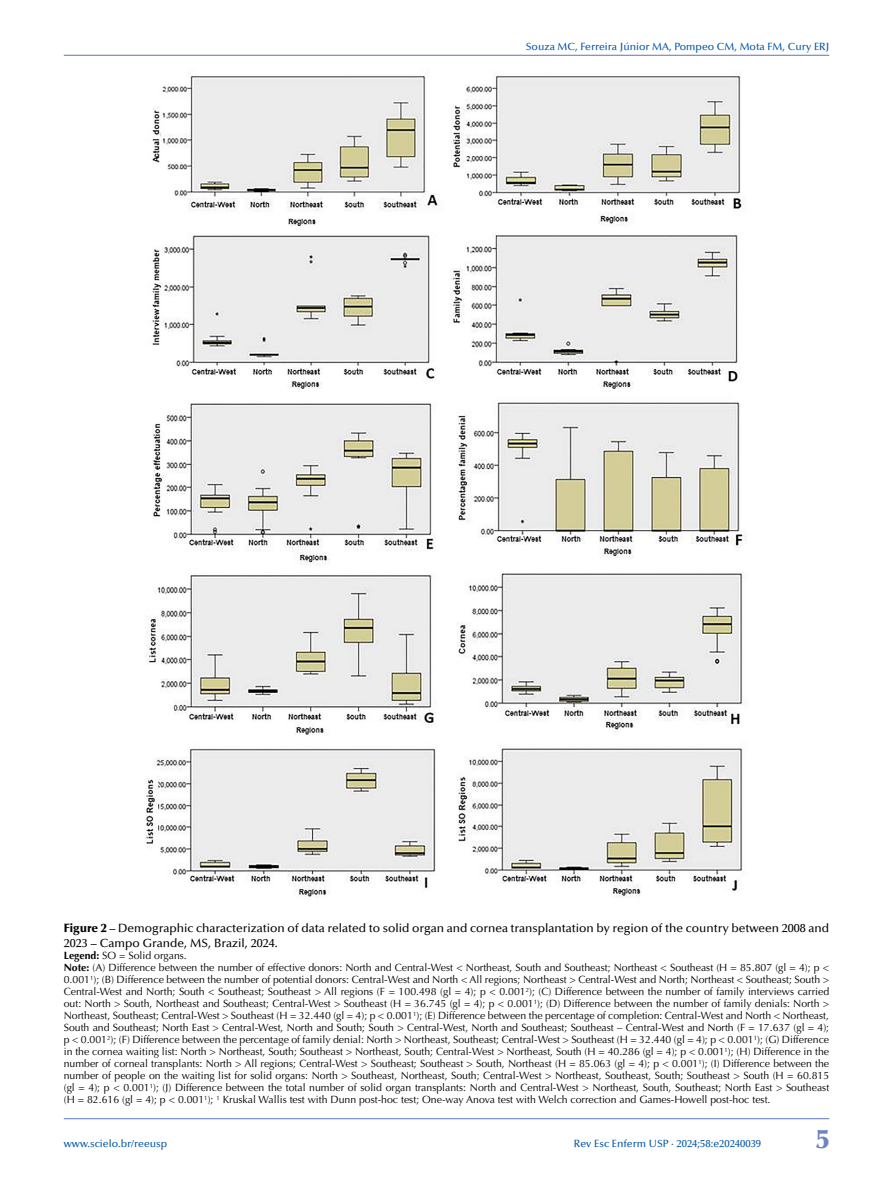
<style>
.page{position:relative;width:893px;height:1191px;background:#fff}
.page>*{position:absolute;margin:0;border:0;box-sizing:border-box;transform-origin:0 0}
.t1{font:900 27px "Optima LT";color:#6f85c2}
.Titulo_Tabela___Lege{font:500 12px/15px "Optima LT";color:#000}
.Notas{font:10.5px/12px "Optima LT";color:#000;text-align:justify}
.t2{font:500 10.5px "Optima LT";color:#0054a6}
.s1{font-weight:900}
.s2{font-weight:700}
</style>
<div class="page">
<hr style="left:64px;top:1118px;width:765px;height:1px;background:#6f85c2">
<hr style="left:64px;top:55px;width:765px;height:1px;background:#6f85c2">
<img style="left:146px;top:76px;width:601px;height:822px">
<p class="t2" style="left:526px;top:40px;width:305px">Souza MC, Ferreira Júnior MA, Pompeo CM, Mota FM, Cury ERJ</p>
<p class="Titulo_Tabela___Lege" style="left:64px;top:921px;width:767px"><span class="s1">Figure 2</span> – Demographic characterization of data related to solid organ and cornea transplantation by region of the country between 2008 and<br>2023 – Campo Grande, MS, Brazil, 2024.</p>
<p class="Notas" style="left:64px;top:950px;width:125px"><span class="s2">Legend:</span> SO = Solid organs.</p>
<p class="Notas" style="left:64px;top:962px;width:767px"><span class="s2">Note:</span> (A) Difference between the number of effective donors: North and Central-West &lt; Northeast, South and Southeast; Northeast &lt; Southeast (H = 85.807 (gl = 4); p &lt; 0.001<sup>1</sup>); (B) Difference between the number of potential donors: Central-West and North &lt; All regions; Northeast &gt; Central-West and North; Northeast &lt; Southeast; South &gt; Central-West and North; South &lt; Southeast; Southeast &gt; All regions (F = 100.498 (gl = 4); p &lt; 0.001<sup>2</sup>); (C) Difference between the number of family interviews carried out: North &gt; South, Northeast and Southeast; Central-West &gt; Southeast (H = 36.745 (gl = 4); p &lt; 0.001<sup>1</sup>); (D) Difference between the number of family denials: North &gt; Northeast, Southeast; Central-West &gt; Southeast (H = 32.440 (gl = 4); p &lt; 0.001<sup>1</sup>); (E) Difference between the percentage of completion: Central-West and North &lt; Northeast, South and Southeast; North East &gt; Central-West, North and South; South &gt; Central-West, North and Southeast; Southeast – Central-West and North (F = 17.637 (gl = 4); p &lt; 0.001<sup>2</sup>); (F) Difference between the percentage of family denial: North &gt; Northeast, Southeast; Central-West &gt; Southeast (H = 32.440 (gl = 4); p &lt; 0.001<sup>1</sup>); (G) Difference in the cornea waiting list: North &gt; Northeast, South; Southeast &gt; Northeast, South; Central-West &gt; Northeast, South (H = 40.286 (gl = 4); p &lt; 0.001<sup>1</sup>); (H) Difference in the number of corneal transplants: North &gt; All regions; Central-West &gt; Southeast; Southeast &gt; South, Northeast (H = 85.063 (gl = 4); p &lt; 0.001<sup>1</sup>); (I) Difference between the number of people on the waiting list for solid organs: North &gt; Southeast, Northeast, South; Central-West &gt; Northeast, Southeast, South; Southeast &gt; South (H = 60.815 (gl = 4); p &lt; 0.001<sup>1</sup>); (J) Difference between the total number of solid organ transplants: North and Central-West &gt; Northeast, South, Southeast; North East &gt; Southeast (H = 82.616 (gl = 4); p &lt; 0.001<sup>1</sup>); <sup>1</sup> Kruskal Wallis test with Dunn post-hoc test; One-way Anova test with Welch correction and Games-Howell post-hoc test.</p>
<p class="t2" style="left:64px;top:1137px;width:105px">www.scielo.br/reeusp</p>
<p class="t2" style="left:574px;top:1137px;width:189px">Rev Esc Enferm USP · 2024;58:e20240039</p>
<h1 class="t1" style="left:816px;top:1123px;width:15px">5</h1>
</div>
